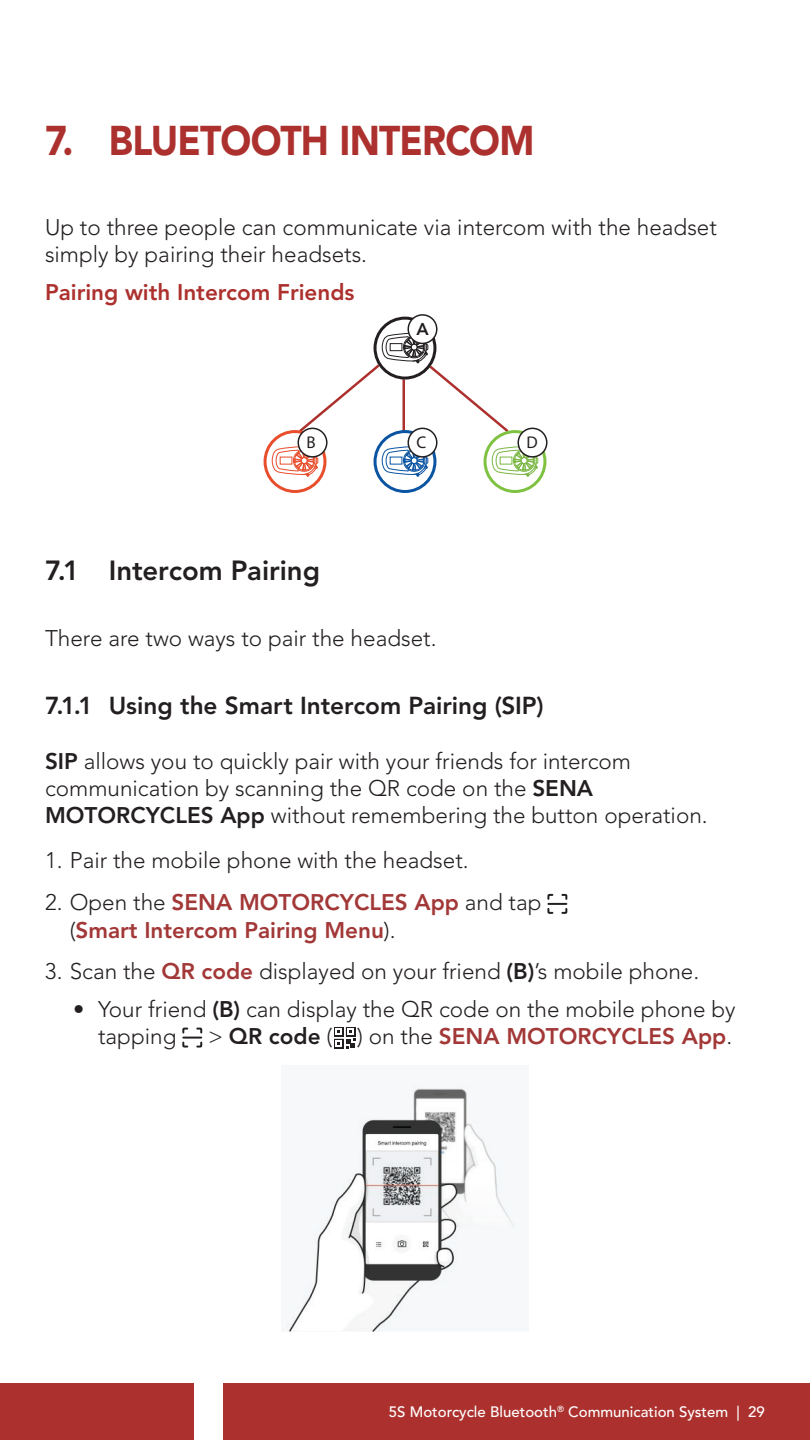
<style>
.page{position:relative;width:810px;height:1440px;background:#fff}
.page>*{position:absolute;margin:0;border:0;box-sizing:border-box;transform-origin:0 0}
.t1{font:900 41.25px "Avenir LT Std";letter-spacing:-.02em;color:#ac312e;scale:.9 1}
.t2{font:800 27.5px "Avenir LT Std";color:#231f20}
.t3{font:800 24.38px "Avenir LT Std";color:#231f20}
.t4{font:300 22.5px/27px "Avenir LT Std";color:#231f20}
.t5{font:800 22.5px/27.5px "Avenir LT Std";color:#a23837}
.t6{font:800 22.5px "Avenir LT Std";color:#ac312e}
.t7{font:800 17px "Avenir LT Std";color:#231f20}
.t8{font:500 15px "Avenir LT Std";color:#fff}
.s1{font-weight:800}
.s2{font-weight:300;color:#231f20}
.s3{font-weight:800;color:#a23837}
.s4{color:#231f20}
</style>
<div class="page">
<div style="left:0;top:1383px;width:194px;height:57px;background:#ac312e"></div>
<div style="left:223px;top:1383px;width:587px;height:57px;background:#ac312e"></div>
<svg style="left:264px;top:314px;width:284px;height:179px"></svg>
<svg style="left:547px;top:894px;width:20px;height:20px"></svg>
<svg style="left:182px;top:1028px;width:20px;height:20px"></svg>
<svg style="left:334px;top:1027px;width:21px;height:21px"></svg>
<img style="left:286px;top:1085px;width:232px;height:246px">
<h1 class="t1" style="left:45px;top:116px;width:545px">7. BLUETOOTH INTERCOM</h1>
<p class="t4" style="left:45px;top:214px;width:673px">Up to three people can communicate via intercom with the headset simply by pairing their headsets.</p>
<p class="t6" style="left:45px;top:279px;width:311px">Pairing with Intercom Friends</p>
<p class="t7" style="left:416px;top:319px;width:14px">A</p>
<p class="t7" style="left:306px;top:432px;width:11px">B</p>
<p class="t7" style="left:416px;top:432px;width:11px">C</p>
<p class="t2" style="left:45px;top:554px;width:277px">7.1 Intercom Pairing</p>
<p class="t4" style="left:45px;top:624px;width:393px">There are two ways to pair the headset.</p>
<p class="t7" style="left:526px;top:432px;width:13px">D</p>
<p class="t3" style="left:45px;top:691px;width:500px">7.1.1 Using the Smart Intercom Pairing (SIP)</p>
<p class="t4" style="left:45px;top:748px;width:664px"><span class="s1">SIP</span> allows you to quickly pair with your friends for intercom communication by scanning the QR code on the <span class="s1">SENA<br>MOTORCYCLES App</span> without remembering the button operation.</p>
<p class="t4" style="left:45px;top:847px;width:425px">1. Pair the mobile phone with the headset.</p>
<p class="t5" style="left:70px;top:889px;width:473px;text-indent:-25px"><span class="s2">2. Open the</span> SENA MOTORCYCLES App <span class="s2">and tap (</span>Smart Intercom Pairing Menu<span class="s2">).</span></p>
<p class="t4" style="left:45px;top:958px;width:656px">3. Scan the <span class="s3">QR code</span> displayed on your friend <span class="s1">(B)</span>’s mobile phone.</p>
<p class="t4" style="left:98px;top:996px;width:639px;text-indent:-25px">• Your friend <span class="s1">(B)</span> can display the QR code on the mobile phone by tapping</p>
<p class="t5" style="left:208px;top:1022px;width:526px"><span class="s2">&gt;</span> <span class="s4">QR code</span> <span class="s2">( ) on the</span> SENA MOTORCYCLES App<span class="s2">.</span></p>
<p class="t8" style="left:389px;top:1403px;width:378px">5S Motorcycle Bluetooth<sup>®</sup> Communication System | 29</p>
</div>
